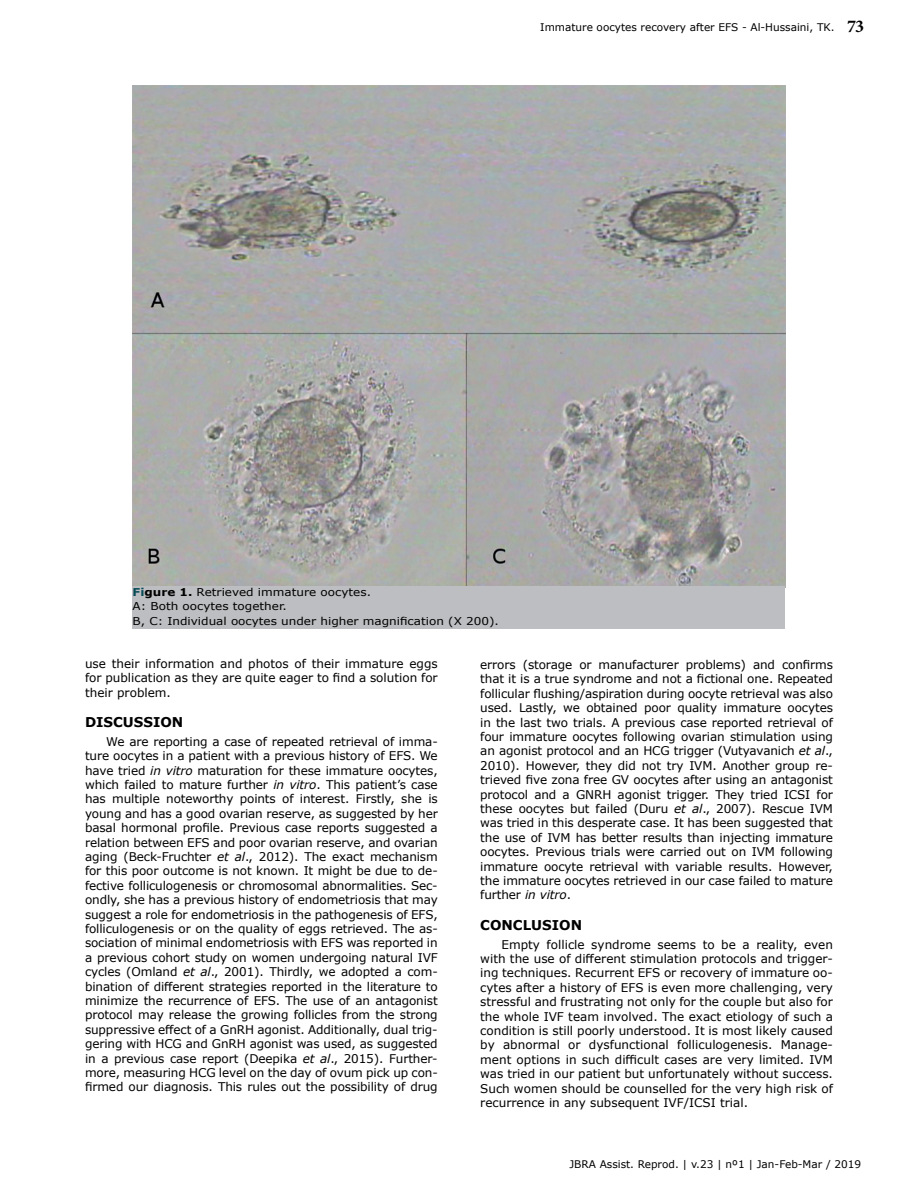
<style>
.page{position:relative;width:918px;height:1188px;background:#fff}
.page>*{position:absolute;margin:0;border:0;box-sizing:border-box;transform-origin:0 0}
.t1{font:700 13.5px "Verdana";color:#000}
.t2{font:12px/14.4px "Verdana";letter-spacing:-.01em;color:#000;text-align:justify}
.t3{font:10.8px/14.4px "Verdana";color:#000;scale:1.11 1}
.t4{font:10.5px "Verdana";color:#000}
.s1{font-family:"Minion Pro";font-weight:700;font-size:18px}
.s2{font-weight:700;color:#084b57}
.s3{font-weight:700}
.s4{font-style:italic}
</style>
<div class="page">
<img style="left:133px;top:85px;width:652px;height:502px">
<div style="left:133px;top:587px;width:652px;height:42px;background:#bdbec1"></div>
<p class="t4" style="left:540px;top:20px;width:325px">Immature oocytes recovery after EFS - Al-Hussaini, TK. <span class="s1">73</span></p>
<p class="t3" style="left:133px;top:584px;width:331px"><span class="s2">Fi</span><span class="s3">gure 1.</span> Retrieved immature oocytes.<br>A: Both oocytes together.<br>B, C: Individual oocytes under higher magnification (X 200).</p>
<p class="t2" style="left:480px;top:657px;width:354px">errors (storage or manufacturer problems) and confirms that it is a true syndrome and not a fictional one. Repeated follicular flushing/aspiration during oocyte retrieval was also used. Lastly, we obtained poor quality immature oocytes in the last two trials. A previous case reported retrieval of four immature oocytes following ovarian stimulation using an agonist protocol and an HCG trigger (Vutyavanich <span class="s4">et al</span>., 2010). However, they did not try IVM. Another group re&shy;trieved five zona free GV oocytes after using an antagonist protocol and a GNRH agonist trigger. They tried ICSI for these oocytes but failed (Duru <span class="s4">et al</span>., 2007). Rescue IVM was tried in this desperate case. It has been suggested that the use of IVM has better results than injecting immature oocytes. Previous trials were carried out on IVM following immature oocyte retrieval with variable results. However, the immature oocytes retrieved in our case failed to mature further <span class="s4">in vitro</span>.</p>
<p class="t1" style="left:480px;top:915px;width:103px">CONCLUSION</p>
<p class="t2" style="left:480px;top:937px;width:354px;text-indent:21px">Empty follicle syndrome seems to be a reality, even with the use of different stimulation protocols and trigger&shy;ing techniques. Recurrent EFS or recovery of immature oo&shy;cytes after a history of EFS is even more challenging, very stressful and frustrating not only for the couple but also for the whole IVF team involved. The exact etiology of such a condition is still poorly understood. It is most likely caused by abnormal or dysfunctional folliculogenesis. Manage&shy;ment options in such difficult cases are very limited. IVM was tried in our patient but unfortunately without success.<br>Such women should be counselled for the very high risk of recurrence in any subsequent IVF/ICSI trial.</p>
<p class="t2" style="left:85px;top:656px;width:354px">use their information and photos of their immature eggs for publication as they are quite eager to find a solution for their problem.</p>
<p class="t1" style="left:85px;top:713px;width:100px">DISCUSSION</p>
<p class="t2" style="left:85px;top:734px;width:354px;text-indent:21px">We are reporting a case of repeated retrieval of imma&shy;ture oocytes in a patient with a previous history of EFS. We have tried <span class="s4">in vitro</span> maturation for these immature oocytes, which failed to mature further <span class="s4">in vitro</span>. This patient’s case has multiple noteworthy points of interest. Firstly, she is young and has a good ovarian reserve, as suggested by her basal hormonal profile. Previous case reports suggested a relation between EFS and poor ovarian reserve, and ovarian aging (Beck-Fruchter <span class="s4">et al</span>., 2012). The exact mechanism for this poor outcome is not known. It might be due to de&shy;fective folliculogenesis or chromosomal abnormalities. Sec&shy;ondly, she has a previous history of endometriosis that may suggest a role for endometriosis in the pathogenesis of EFS, folliculogenesis or on the quality of eggs retrieved. The as&shy;sociation of minimal endometriosis with EFS was reported in a previous cohort study on women undergoing natural IVF cycles (Omland <span class="s4">et al</span>., 2001). Thirdly, we adopted a com&shy;bination of different strategies reported in the literature to minimize the recurrence of EFS. The use of an antagonist protocol may release the growing follicles from the strong suppressive effect of a GnRH agonist. Additionally, dual trig&shy;gering with HCG and GnRH agonist was used, as suggested in a previous case report (Deepika <span class="s4">et al</span>., 2015). Further&shy;more, measuring HCG level on the day of ovum pick up con&shy;firmed our diagnosis. This rules out the possibility of drug</p>
<p class="t4" style="left:570px;top:1157px;width:293px">JBRA Assist. Reprod. | v.23 | nº1 | Jan-Feb-Mar / 2019</p>
</div>
